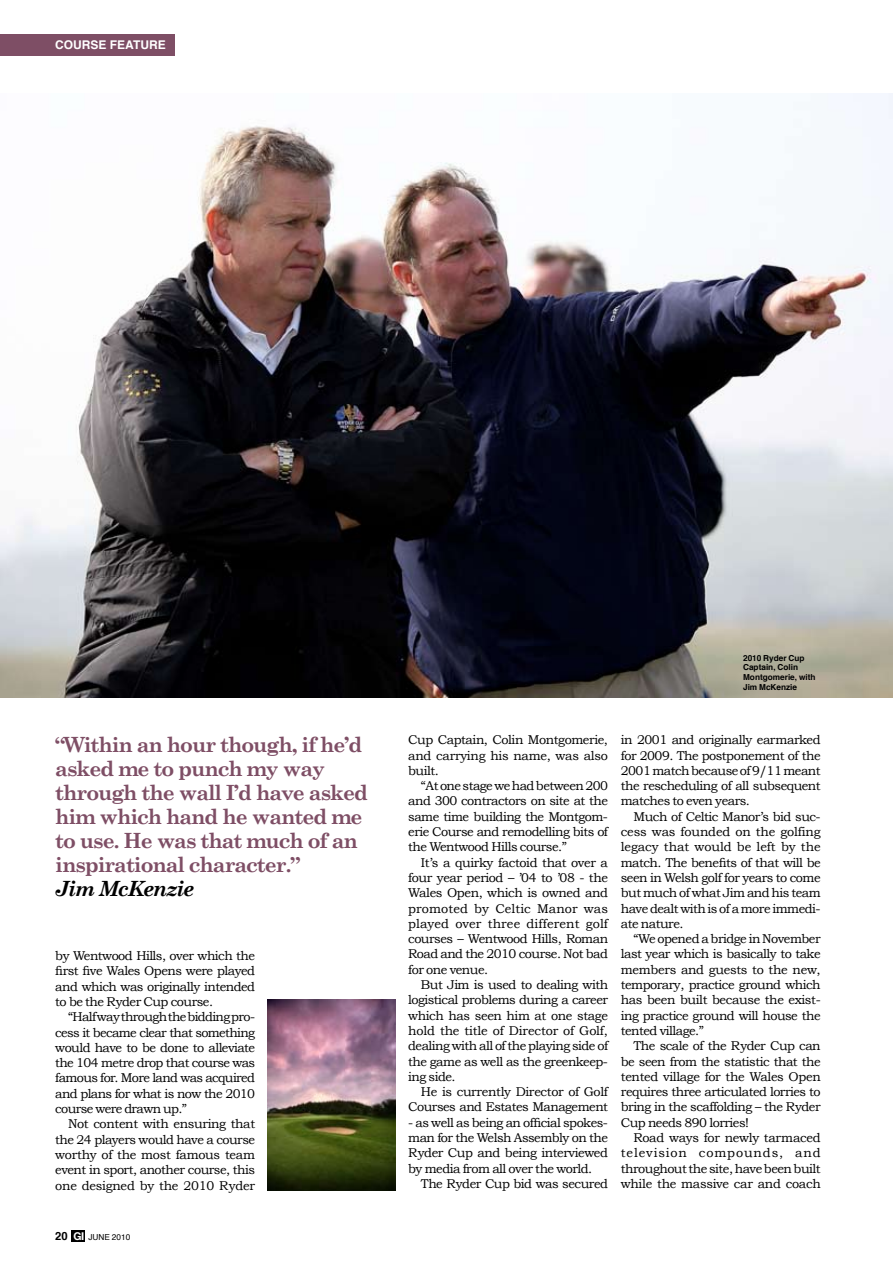
<style>
.page{position:relative;width:893px;height:1263px;background:#fff}
.page>*{position:absolute;margin:0;border:0;box-sizing:border-box;transform-origin:0 0}
.t1{font:700 21px/24px "Century Schoolbook";letter-spacing:-.05em;color:#7e4e65}
.t2{font:italic 700 21px "Century Schoolbook";letter-spacing:-.05em;color:#000}
.t3{font:12.75px/15.3px "Bookman Old Style";letter-spacing:-.04em;color:#000;text-align:justify}
.t4{font:700 12px "Helvetica";color:#fff}
.t5{font:700 8.25px/9.8px "Helvetica";color:#000}
.t6{font:8.25px "Helvetica";color:#000}
.s1{font-weight:700;font-size:11.25px}
.s2{font-family:"Helvetica Neue";font-weight:700;font-size:10.8px;color:#fff}
</style>
<div class="page">
<div style="left:71px;top:1230px;width:14px;height:11px;background:#000"></div>
<div style="left:0;top:34px;width:174px;height:21px;background:#7e4e65"></div>
<img style="left:0;top:94px;width:893px;height:603px">
<img style="left:268px;top:999px;width:127px;height:192px">
<p class="t4" style="left:55px;top:35px;width:110px">COURSE Feature</p>
<h1 class="t1" style="left:55px;top:732px;width:314px">“Within an hour though, if he’d asked me to punch my way through the wall I’d have asked him which hand he wanted me to use. He was that much of an inspirational character.”</h1>
<h1 class="t2" style="left:55px;top:875px;width:141px">Jim McKenzie</h1>
<p class="t3" style="left:55px;top:948px;width:201px">by Wentwood Hills, over which the first five Wales Opens were played and which was originally intended to be the Ryder Cup course.</p>
<p class="t3" style="left:55px;top:1009px;width:201px;text-indent:13px">“Half way through the bidding pro&shy;cess it became clear that something would have to be done to alleviate the 104 metre drop that course was famous for. More land was acquired and plans for what is now the 2010 course were drawn up.”</p>
<p class="t3" style="left:55px;top:1116px;width:201px;text-indent:13px">Not content with ensuring that the 24 players would have a course worthy of the most famous team event in sport, another course, this one designed by the 2010 Ryder</p>
<p class="t6" style="left:55px;top:1231px;width:76px"><span class="s1">20</span> <span class="s2">GI</span> JUNE 2010</p>
<p class="t5" style="left:743px;top:653px;width:74px">2010 Ryder Cup<br>Captain, Colin<br>Montgomerie, with<br>Jim McKenzie</p>
<p class="t3" style="left:408px;top:732px;width:201px">Cup Captain, Colin Montgomerie, and carrying his name, was also built.</p>
<p class="t3" style="left:408px;top:778px;width:201px;text-indent:13px">“At one stage we had between 200 and 300 contractors on site at the same time building the Montgom&shy;erie Course and remodelling bits of the Wentwood Hills course.”</p>
<p class="t3" style="left:408px;top:855px;width:201px;text-indent:13px">It’s a quirky factoid that over a four year period – ’04 to ’08 - the Wales Open, which is owned and promoted by Celtic Manor was played over three different golf courses – Wentwood Hills, Roman Road and the 2010 course. Not bad for one venue.</p>
<p class="t3" style="left:408px;top:977px;width:201px;text-indent:13px">But Jim is used to dealing with logistical problems during a career which has seen him at one stage hold the title of Director of Golf, dealing with all of the playing side of the game as well as the greenkeep&shy;ing side.</p>
<p class="t3" style="left:408px;top:1084px;width:201px;text-align:right">He is currently Director of Golf<br>Courses and Estates Management</p>
<p class="t3" style="left:408px;top:1115px;width:201px">- as well as being an official spokes&shy;man for the Welsh Assembly on the Ryder Cup and being interviewed by media from all over the world.</p>
<p class="t3" style="left:421px;top:1176px;width:189px">The Ryder Cup bid was secured</p>
<p class="t3" style="left:621px;top:732px;width:201px">in 2001 and originally earmarked for 2009. The postponement of the 2001 match because of 9/11 meant the rescheduling of all subsequent matches to even years.</p>
<p class="t3" style="left:621px;top:809px;width:201px;text-indent:13px">Much of Celtic Manor’s bid suc&shy;cess was founded on the golfing legacy that would be left by the match. The benefits of that will be seen in Welsh golf for years to come but much of what Jim and his team have dealt with is of a more immedi&shy;ate nature.</p>
<p class="t3" style="left:621px;top:931px;width:201px;text-indent:13px">“We opened a bridge in November last year which is basically to take members and guests to the new, temporary, practice ground which has been built because the exist&shy;ing practice ground will house the tented village.”</p>
<p class="t3" style="left:621px;top:1038px;width:201px;text-indent:13px">The scale of the Ryder Cup can be seen from the statistic that the tented village for the Wales Open requires three articulated lorries to bring in the scaffolding – the Ryder Cup needs 890 lorries!</p>
<p class="t3" style="left:621px;top:1130px;width:201px;text-indent:13px">Road ways for newly tarmaced television compounds, and throughout the site, have been built while the massive car and coach</p>
</div>
